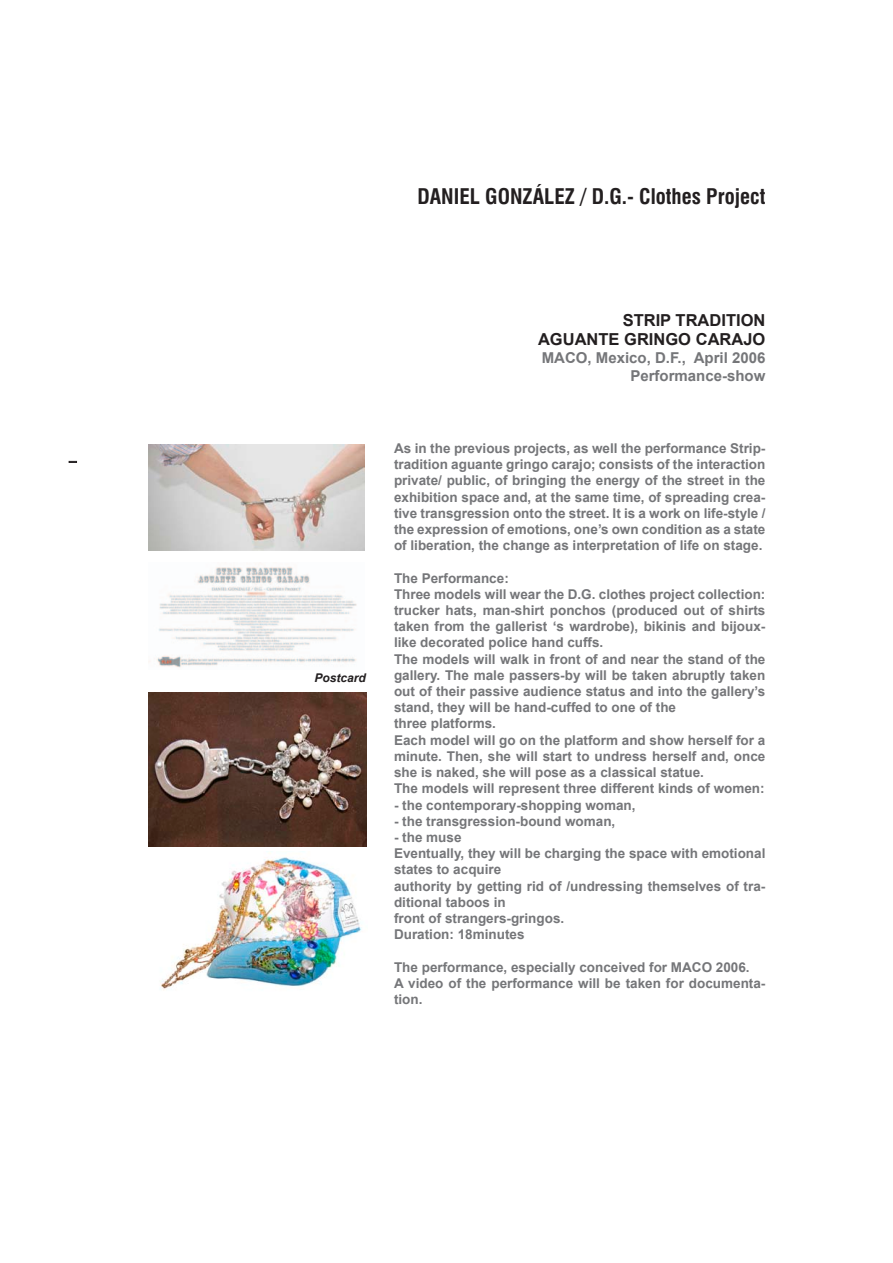
<style>
.page{position:relative;width:893px;height:1263px;background:#fff}
.page>*{position:absolute;margin:0;border:0;box-sizing:border-box;transform-origin:0 0}
.t1{font:700 condensed 21px "Swiss 721 BT";color:#231f20}
.t2{font:700 16.5px/19.8px "Arial";color:#231f20;text-align:right}
.t3{font:700 15px/18px "Arial";color:#757679;text-align:right}
.t4{font:700 13.5px/16.2px "Arial";color:#757679}
.t5{font:italic 700 12px "Arial";color:#231f20}
</style>
<div class="page">
<img style="left:149px;top:692px;width:218px;height:154px">
<img style="left:149px;top:444px;width:216px;height:107px">
<img style="left:156px;top:564px;width:201px;height:104px">
<img style="left:160px;top:853px;width:202px;height:137px">
<h1 class="t1" style="left:417px;top:184px;width:349px">DANIEL GONZÁLEZ / D.G.- Clothes Project</h1>
<p class="t5" style="left:314px;top:671px;width:53px">Postcard</p>
<p class="t2" style="left:538px;top:310px;width:229px">STRIP TRADITION<br>AGUANTE GRINGO CARAJO</p>
<p class="t3" style="left:542px;top:349px;width:225px">MACO, Mexico, D.F., April 2006<br>Performance-show</p>
<p class="t4" style="left:394px;top:440px;width:373px;text-align:justify">As in the previous projects, as well the performance Strip&shy;tradition aguante gringo carajo; consists of the interaction private/ public, of bringing the energy of the street in the exhibition space and, at the same time, of spreading crea&shy;tive transgression onto the street. It is a work on life-style / the expression of emotions, one’s own condition as a state of liberation, the change as interpretation of life on stage.</p>
<p class="t4" style="left:394px;top:570px;width:373px">The Performance:<br>Three models will wear the D.G. clothes project collection: trucker hats, man-shirt ponchos (produced out of shirts taken from the gallerist ‘s wardrobe), bikinis and bijoux&shy;like decorated police hand cuffs.<br>The models will walk in front of and near the stand of the gallery. The male passers-by will be taken abruptly taken out of their passive audience status and into the gallery’s stand, they will be hand-cuffed to one of the<br>three platforms.<br>Each model will go on the platform and show herself for a minute. Then, she will start to undress herself and, once she is naked, she will pose as a classical statue.<br>The models will represent three different kinds of women:</p>
<p class="t4" style="left:394px;top:797px;width:243px">- the contemporary-shopping woman,</p>
<p class="t4" style="left:394px;top:813px;width:223px">- the transgression-bound woman,</p>
<p class="t4" style="left:394px;top:829px;width:373px">- the muse<br>Eventually, they will be charging the space with emotional states to acquire<br>authority by getting rid of /undressing themselves of tra&shy;ditional taboos in<br>front of strangers-gringos.<br>Duration: 18minutes</p>
<p class="t4" style="left:394px;top:959px;width:373px">The performance, especially conceived for MACO 2006.<br>A video of the performance will be taken for documenta&shy;tion.</p>
</div>
